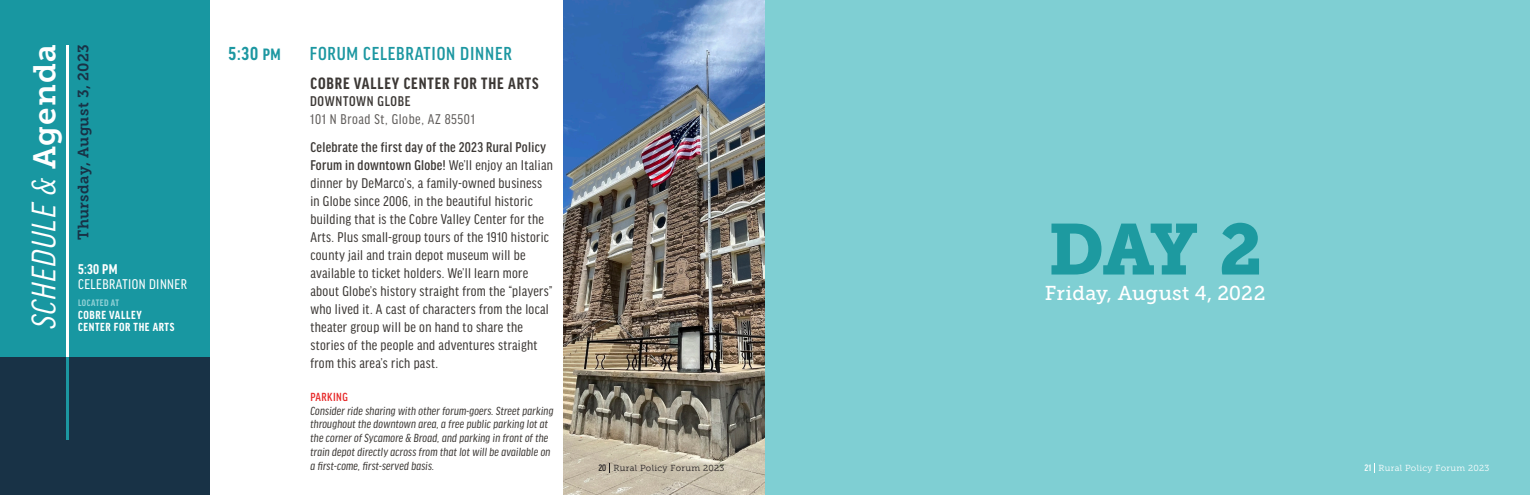
<style>
.page{position:relative;width:1530px;height:495px;background:#fff}
.page>*{position:absolute;margin:0;border:0;box-sizing:border-box;transform-origin:0 0}
.t1{font:71.25px "Museo Slab 900";color:#1d9aa0}
.t2{font:italic condensed 36.25px "Good Headline Pro";color:#fff}
.t3{font:500 condensed 20px "Good Headline Pro";letter-spacing:.04em;color:#1c97a1}
.t4{font:20px "Museo Slab 500";letter-spacing:.01em;color:#fff}
.t5{font:700 condensed 20px "Good Headline Pro";color:#1c97a1}
.t6{font:700 condensed 17.5px "Good Headline Pro";letter-spacing:.05em;color:#3c3835}
.t7{font:condensed 15px/18px "Good Headline Pro";letter-spacing:.02em;color:#3c3835}
.t8{font:condensed 15px "Good Headline Pro";letter-spacing:.04em;color:#605d5b}
.t9{font:15px "Museo Slab 700";letter-spacing:.02em;color:#183246}
.t10{font:condensed 15px "Good Headline Pro";letter-spacing:.03em;color:#fff}
.t11{font:500 condensed 15px "Good Headline Pro";letter-spacing:.05em;color:#3c3835}
.t12{font:700 condensed 15px "Good Headline Pro";color:#fff}
.t13{font:italic condensed 12.5px/13.8px "Good Headline Pro";letter-spacing:.01em;color:#3c3835}
.t14{font:700 condensed 12.5px "Good Headline Pro";letter-spacing:.05em;color:#fff}
.t15{font:500 condensed 12.5px "Good Headline Pro";letter-spacing:.035em;color:#e72929}
.t16{font:700 condensed 10px "Good Headline Pro";letter-spacing:.05em;color:#8fd1d6}
.t17{font:500 condensed 10px "Good Headline Pro";color:#231f20}
.t18{font:500 condensed 10px "Good Headline Pro";color:#fff}
.t19{font:8.75px "Museo Slab 300";letter-spacing:.04em;color:#231f20}
.t20{font:8.75px "Museo Slab 300";letter-spacing:.04em;color:#fff}
.s1{font-family:"Museo Slab 700";font-style:normal;font-stretch:normal;font-size:31.25px}
.s2{font-size:17.5px}
.s3{font-weight:500}
</style>
<div class="page">
<div style="left:0;top:0;width:211px;height:358px;background:#1897a1"></div>
<div style="left:0;top:357px;width:211px;height:138px;background:#183246"></div>
<hr style="left:66px;top:45px;width:3px;height:312px;background:#fff">
<hr style="left:66px;top:357px;width:3px;height:83px;background:#1c97a1">
<img style="left:563px;top:0;width:202px;height:495px">
<div style="left:765px;top:0;width:765px;height:495px;background:#7fcfd3"></div>
<h2 class="t2" style="left:26px;top:329px;width:286px;rotate:-90deg">SCHEDULE &amp; <span class="s1">Agenda</span></h2>
<p class="t9" style="left:75px;top:240px;width:197px;rotate:-90deg">Thursday, August 3, 2023</p>
<p class="t12" style="left:78px;top:262px;width:41px">5:30 PM</p>
<p class="t10" style="left:78px;top:276px;width:110px">CELEBRATION DINNER</p>
<p class="t16" style="left:78px;top:298px;width:43px">LOCATED AT</p>
<p class="t14" style="left:78px;top:309px;width:65px">COBRE VALLEY</p>
<p class="t14" style="left:78px;top:321px;width:98px">CENTER FOR THE ARTS</p>
<p class="t5" style="left:228px;top:44px;width:54px">5:30 <span class="s2">PM</span></p>
<p class="t3" style="left:310px;top:44px;width:203px">FORUM CELEBRATION DINNER</p>
<p class="t6" style="left:310px;top:75px;width:230px">COBRE VALLEY CENTER FOR THE ARTS</p>
<p class="t11" style="left:310px;top:94px;width:102px">DOWNTOWN GLOBE</p>
<p class="t8" style="left:310px;top:111px;width:166px">101 N Broad St, Globe, AZ 85501</p>
<p class="t7" style="left:310px;top:138px;width:244px"><span class="s3">Celebrate the first day of the 2023 Rural Policy Forum in downtown Globe!</span> We’ll enjoy an Italian dinner by DeMarco’s, a family-owned business in Globe since 2006, in the beautiful historic building that is the Cobre Valley Center for the Arts. Plus small-group tours of the 1910 historic county jail and train depot museum will be available to ticket holders. We’ll learn more about Globe’s history straight from the “players” who lived it. A cast of characters from the local theater group will be on hand to share the stories of the people and adventures straight from this area’s rich past.</p>
<p class="t15" style="left:311px;top:391px;width:39px">PARKING</p>
<p class="t13" style="left:310px;top:404px;width:245px">Consider ride sharing with other forum-goers. Street parking throughout the downtown area, a free public parking lot at the corner of Sycamore &amp; Broad, and parking in front of the train depot directly across from that lot will be available on a first-come, first-served basis.</p>
<p class="t17" style="left:598px;top:463px;width:9px">20</p>
<p class="t19" style="left:614px;top:463px;width:113px">Rural Policy Forum 2023</p>
<p class="t1" style="left:1048px;top:208px;width:216px">DAY 2</p>
<p class="t4" style="left:1045px;top:282px;width:222px">Friday, August 4, 202 2</p>
<p class="t18" style="left:1364px;top:463px;width:8px">21</p>
<p class="t20" style="left:1379px;top:463px;width:113px">Rural Policy Forum 2023</p>
</div>
